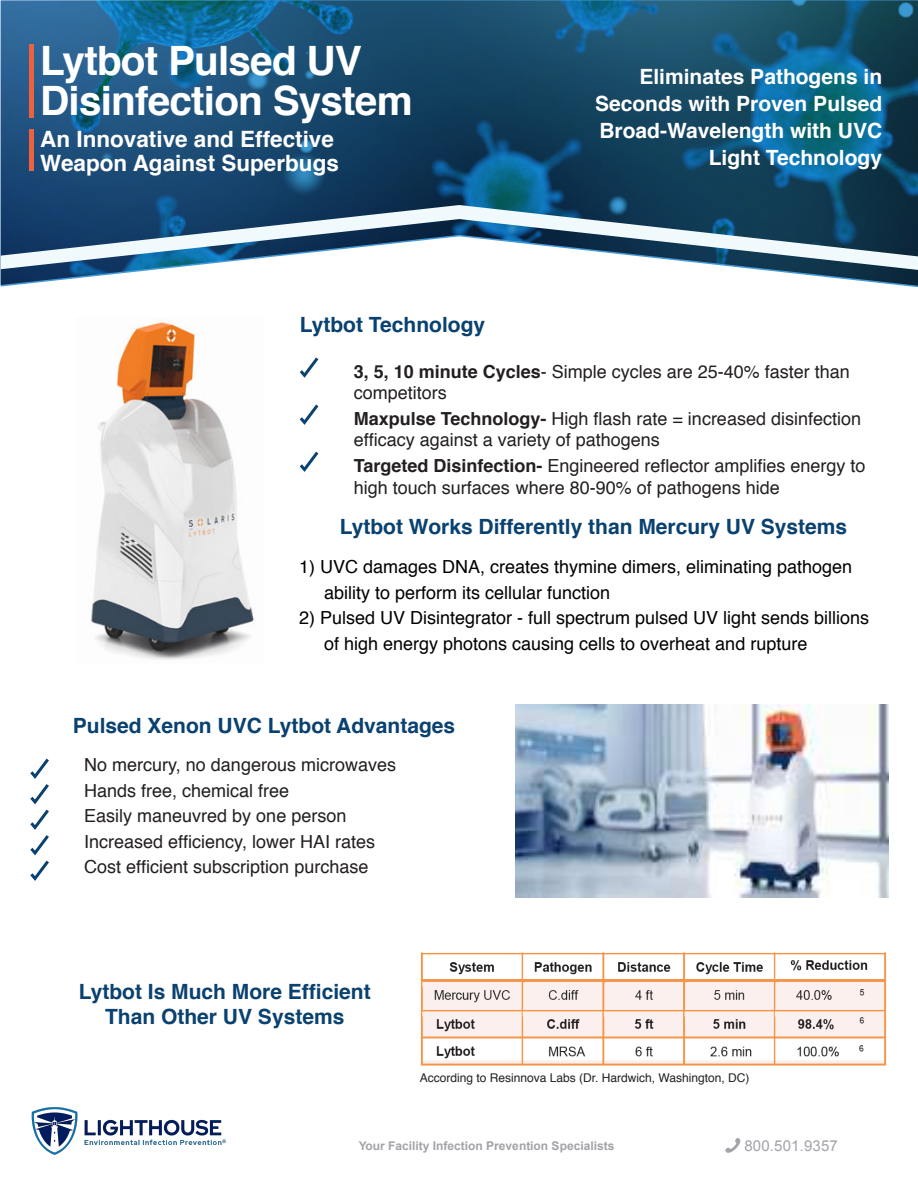
<style>
.page{position:relative;width:918px;height:1188px;background:#fff}
.page>*{position:absolute;margin:0;border:0;box-sizing:border-box;transform-origin:0 0}
.t1{font:700 40.5px/40.5px "Helvetica";letter-spacing:-.02em;color:#fff}
.t2{font:700 22.5px/24px "Helvetica";color:#fff}
.t3{font:700 21px/25.2px "Helvetica";color:#094170;text-align:center}
.t4{font:700 21px/27px "Helvetica";color:#fff;text-align:right}
.t5{font:18px/25.5px "Helvetica";color:#231f20}
.t6{font:18px/25.5px "Helvetica";color:#000}
.t7{font:15px "Arial";letter-spacing:.01em;color:#a2a2a9}
.t8{font:12px "Helvetica";color:#231f20}
.t9{font:700 12px "Arial";color:#a2a2a9}
.s1{font-weight:700}
</style>
<div class="page">
<svg style="left:1px;top:0;width:917px;height:287px;background:#255b7d"></svg>
<svg style="left:1px;top:205px;width:917px;height:65px"></svg>
<hr style="left:30px;top:44px;width:4px;height:74px;background:#ed623d">
<hr style="left:30px;top:130px;width:4px;height:41px;background:#ed623d">
<svg style="left:30px;top:758px;width:19px;height:123px"></svg>
<img style="left:91px;top:320px;width:163px;height:340px">
<svg style="left:299px;top:357px;width:20px;height:21px"></svg>
<svg style="left:299px;top:404px;width:20px;height:21px"></svg>
<svg style="left:299px;top:451px;width:20px;height:21px"></svg>
<img style="left:515px;top:704px;width:373px;height:194px">
<img style="left:420px;top:952px;width:467px;height:113px">
<svg style="left:725px;top:1138px;width:16px;height:15px"></svg>
<img style="left:32px;top:1108px;width:194px;height:46px">
<h1 class="t1" style="left:40px;top:44px;width:374px">Lytbot Pulsed UV<br>Disinfection System</h1>
<p class="t2" style="left:40px;top:129px;width:300px">An Innovative and Effective<br>Weapon Against Superbugs</p>
<p class="t3" style="left:300px;top:314px;width:187px">Lytbot Technology</p>
<p class="t4" style="left:595px;top:65px;width:289px">Eliminates Pathogens in<br>Seconds with Proven Pulsed<br>Broad-Wavelength with UVC<br>Light Technology</p>
<p class="t5" style="left:354px;top:361px;width:498px;line-height:21.6px"><span class="s1">3, 5, 10 minute Cycles</span>- Simple cycles are 25-40% faster than competitors</p>
<p class="t5" style="left:354px;top:408px;width:509px;line-height:21.6px"><span class="s1">Maxpulse Technology-</span> High flash rate = increased disinfection efficacy against a variety of pathogens</p>
<p class="t5" style="left:354px;top:455px;width:513px;line-height:21.6px"><span class="s1">Targeted Disinfection-</span> Engineered reflector amplifies energy to high touch surfaces where 80-90% of pathogens hide</p>
<p class="t3" style="left:340px;top:516px;width:509px">Lytbot Works Differently than Mercury UV Systems</p>
<p class="t6" style="left:324px;top:555px;width:530px;text-indent:-25px">1) UVC damages DNA, creates thymine dimers, eliminating pathogen ability to perform its cellular function</p>
<p class="t6" style="left:324px;top:606px;width:547px;text-indent:-25px">2) Pulsed UV Disintegrator - full spectrum pulsed UV light sends billions of high energy photons causing cells to overheat and rupture</p>
<p class="t3" style="left:73px;top:715px;width:384px">Pulsed Xenon UVC Lytbot Advantages</p>
<p class="t5" style="left:84px;top:753px;width:313px">No mercury, no dangerous microwaves Hands free, chemical free<br>Easily maneuvred by one person Increased efficiency, lower HAI rates Cost efficient subscription purchase</p>
<p class="t3" style="left:79px;top:979px;width:294px">Lytbot Is Much More Efficient<br>Than Other UV Systems</p>
<p class="t8" style="left:420px;top:1069px;width:331px">According to Resinnova Labs (Dr. Hardwich, Washington, DC)</p>
<p class="t9" style="left:359px;top:1138px;width:257px">Your Facility Infection Prevention Specialists</p>
<p class="t7" style="left:744px;top:1136px;width:95px">800.501.9357</p>
</div>
